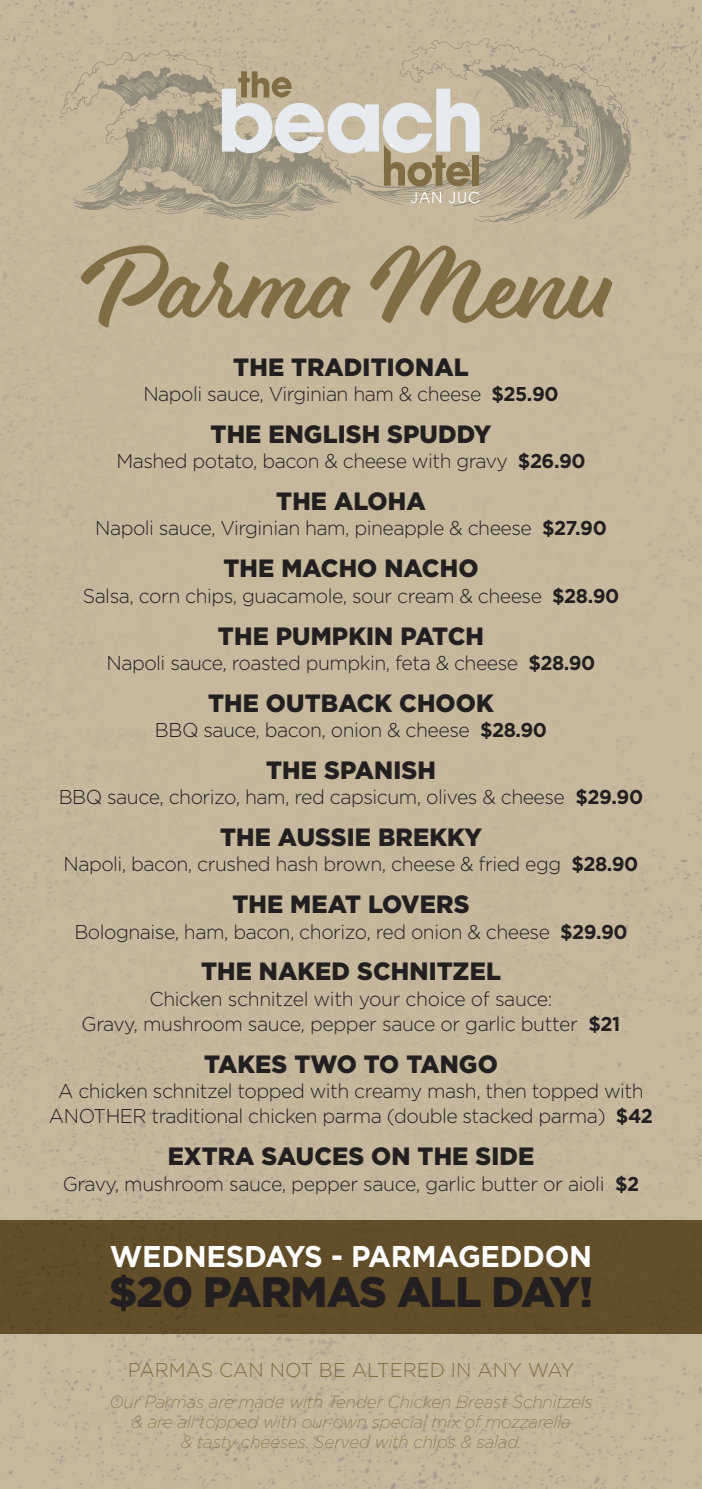
<style>
.page{position:relative;width:702px;height:1489px;background:#fff}
.page>*{position:absolute;margin:0;border:0;box-sizing:border-box;transform-origin:0 0}
.t1{font:95px "Eds Market Main Script";color:#806d44}
.t2{font:900 42.5px "Gotham";letter-spacing:-.02em;color:#231f20}
.t3{font:700 30px "Gotham";letter-spacing:-.01em;color:#fff}
.t4{font:900 25px "Gotham";letter-spacing:.005em;color:#231f20}
.t5{font:300 20px/25.2px "Gotham";letter-spacing:-.025em;color:#231f20;text-align:center}
.t6{font:300 20px "Gotham";color:#806d44}
.t7{font:italic 200 17.5px/20px "Gotham";letter-spacing:-.01em;color:#806d44;text-align:center}
.s1{font-weight:700}
</style>
<div class="page">
<div style="left:0;top:0;width:702px;height:1488px;background:#c5b89d"></div>
<svg style="left:343px;top:38px;width:288px;height:184px;fill:#c4b69c"></svg>
<svg style="left:59px;top:50px;width:292px;height:169px;fill:#c4b79c"></svg>
<svg style="left:83px;top:173px;width:38px;height:24px"></svg>
<svg style="left:152px;top:71px;width:449px;height:153px"></svg>
<div style="left:0;top:1220px;width:702px;height:113px;background:#624e29"></div>
<h1 class="t1" style="left:79px;top:228px;width:535px">Parma Menu</h1>
<p class="t4" style="left:233px;top:352px;width:237px">THE TRADITIONAL</p>
<p class="t5" style="left:143px;top:381px;width:416px">Napoli sauce, Virginian ham &amp; cheese <span class="s1">$25.90</span></p>
<p class="t4" style="left:210px;top:420px;width:282px">THE ENGLISH SPUDDY</p>
<p class="t5" style="left:116px;top:448px;width:470px">Mashed potato, bacon &amp; cheese with gravy <span class="s1">$26.90</span></p>
<p class="t4" style="left:276px;top:487px;width:151px">THE ALOHA</p>
<p class="t5" style="left:95px;top:515px;width:513px">Napoli sauce, Virginian ham, pineapple &amp; cheese <span class="s1">$27.90</span></p>
<p class="t4" style="left:223px;top:554px;width:256px">THE MACHO NACHO</p>
<p class="t5" style="left:83px;top:582px;width:538px">Salsa, corn chips, guacamole, sour cream &amp; cheese <span class="s1">$28.90</span></p>
<p class="t4" style="left:218px;top:621px;width:267px">THE PUMPKIN PATCH</p>
<p class="t5" style="left:106px;top:649px;width:490px">Napoli sauce, roasted pumpkin, feta &amp; cheese <span class="s1">$28.90</span></p>
<p class="t4" style="left:208px;top:688px;width:287px">THE OUTBACK CHOOK</p>
<p class="t5" style="left:155px;top:716px;width:393px">BBQ sauce, bacon, onion &amp; cheese <span class="s1">$28.90</span></p>
<p class="t4" style="left:266px;top:755px;width:171px">THE SPANISH</p>
<p class="t5" style="left:59px;top:783px;width:586px">BBQ sauce, chorizo, ham, red capsicum, olives &amp; cheese <span class="s1">$29.90</span></p>
<p class="t4" style="left:220px;top:822px;width:263px">THE AUSSIE BREKKY</p>
<p class="t5" style="left:63px;top:851px;width:576px">Napoli, bacon, crushed hash brown, cheese &amp; fried egg <span class="s1">$28.90</span></p>
<p class="t4" style="left:232px;top:889px;width:238px">THE MEAT LOVERS</p>
<p class="t5" style="left:74px;top:918px;width:554px">Bolognaise, ham, bacon, chorizo, red onion &amp; cheese <span class="s1">$29.90</span></p>
<p class="t4" style="left:201px;top:957px;width:301px">THE NAKED SCHNITZEL</p>
<p class="t5" style="left:81px;top:985px;width:540px">Chicken schnitzel with your choice of sauce:<br>Gravy, mushroom sauce, pepper sauce or garlic butter <span class="s1">$21</span></p>
<p class="t4" style="left:204px;top:1049px;width:295px">TAKES TWO TO TANGO</p>
<p class="t5" style="left:49px;top:1077px;width:605px">A chicken schnitzel topped with creamy mash, then topped with<br>ANOTHER traditional chicken parma (double stacked parma) <span class="s1">$42</span></p>
<p class="t4" style="left:168px;top:1141px;width:368px">EXTRA SAUCES ON THE SIDE</p>
<p class="t5" style="left:63px;top:1170px;width:578px">Gravy, mushroom sauce, pepper sauce, garlic butter or aioli <span class="s1">$2</span></p>
<h3 class="t3" style="left:110px;top:1238px;width:484px">WEDNESDAYS - PARMAGEDDON</h3>
<h2 class="t2" style="left:109px;top:1267px;width:485px">$20 PARMAS ALL DAY!</h2>
<p class="t6" style="left:128px;top:1356px;width:448px">PARMAS CAN NOT BE ALTERED IN ANY WAY</p>
<p class="t7" style="left:109px;top:1391px;width:485px">Our Parmas are made with Tender Chicken Breast Schnitzels &amp; are all topped with our own special mix of mozzarella<br>&amp; tasty cheeses. Served with chips &amp; salad.</p>
</div>
